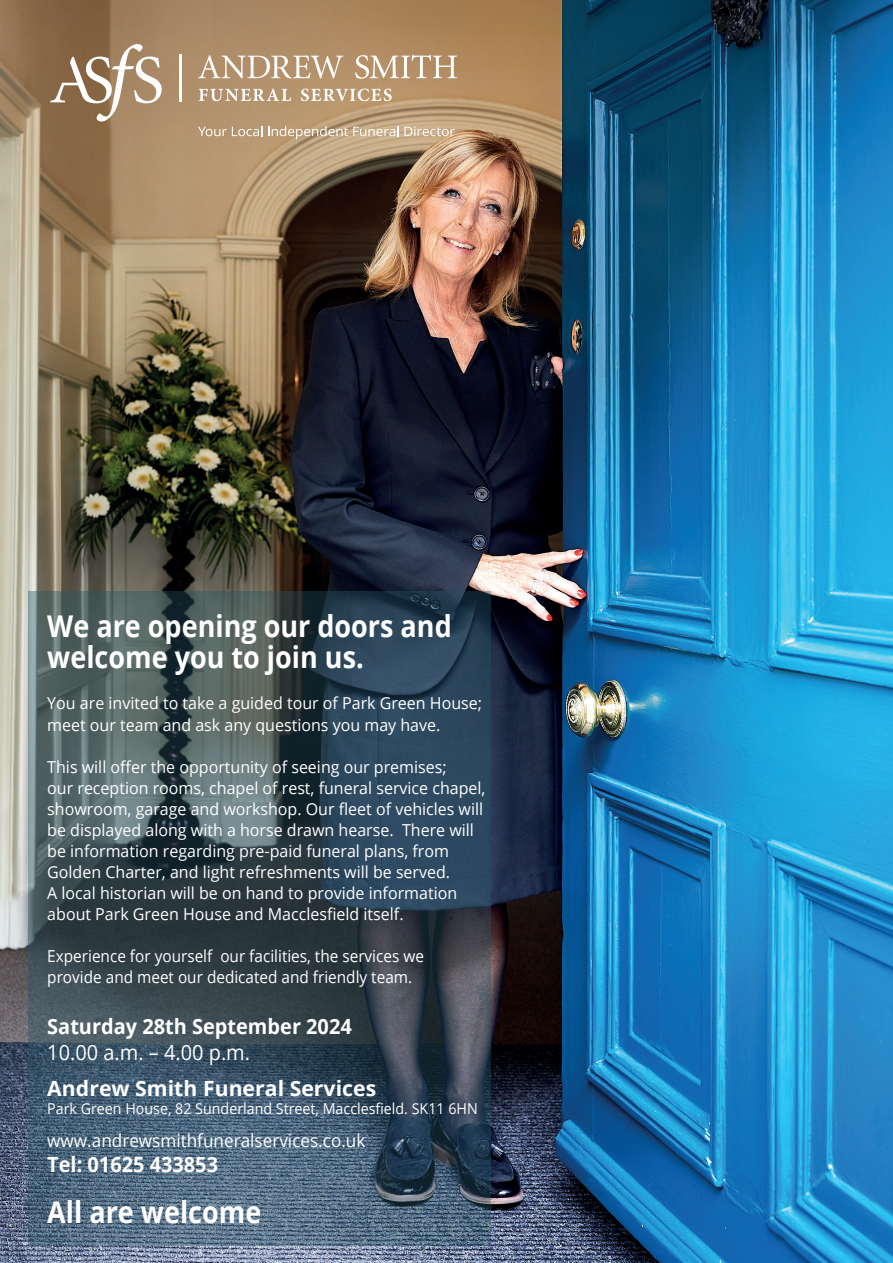
<style>
.page{position:relative;width:893px;height:1263px;background:#fff}
.page>*{position:absolute;margin:0;border:0;box-sizing:border-box;transform-origin:0 0}
.t1{font:700 30px/31.5px "Open Sans";color:#fff;scale:.9 1}
.t2{font:700 21px "Open Sans";color:#fff;scale:.95 1}
.t3{font:700 21px "Open Sans";color:#fff}
.t4{font:21px "Open Sans";color:#fff;scale:.95 1}
.t5{font:18px "Open Sans";color:#fff;scale:.95 1}
.t6{font:16.5px/21px "Open Sans";color:#fff}
.t7{font:16.5px/21px "Open Sans";color:#fff;scale:.93 1}
.t8{font:15px "Open Sans";color:#fff;scale:.95 1}
</style>
<div class="page">
<img style="left:0;top:0;width:893px;height:1263px">
<hr style="left:180px;top:55px;width:2px;height:47px;background:#fff">
<svg style="left:198px;top:55px;width:145px;height:23px"></svg>
<svg style="left:355px;top:55px;width:102px;height:24px"></svg>
<svg style="left:199px;top:89px;width:92px;height:12px"></svg>
<svg style="left:301px;top:89px;width:91px;height:12px"></svg>
<svg style="left:50px;top:44px;width:112px;height:78px"></svg>
<svg style="left:198px;top:126px;width:64px;height:10px"></svg>
<svg style="left:268px;top:126px;width:187px;height:13px;background:#cdb799"></svg>
<svg style="left:28px;top:591px;width:463px;height:655px;background:#3d515d"></svg>
<h1 class="t1" style="left:47px;top:609px;width:451px">We are opening our doors and welcome you to join us.</h1>
<p class="t6" style="left:47px;top:692px;width:436px">You are invited to take a guided tour of Park Green House; meet our team and ask any questions you may have.</p>
<p class="t6" style="left:47px;top:755px;width:440px">This will offer the opportunity of seeing our premises;<br>our reception rooms, chapel of rest, funeral service chapel, showroom, garage and workshop. Our fleet of vehicles will be displayed along with a horse drawn hearse. There will be information regarding pre-paid funeral plans, from Golden Charter, and light refreshments will be served.<br>A local historian will be on hand to provide information about Park Green House and Macclesfield itself.</p>
<p class="t7" style="left:47px;top:944px;width:406px">Experience for yourself our facilities, the services we provide and meet our dedicated and friendly team.</p>
<p class="t2" style="left:47px;top:1012px;width:322px">Saturday 28th September 2024</p>
<p class="t4" style="left:47px;top:1037px;width:215px">10.00 a.m. – 4.00 p.m.</p>
<p class="t3" style="left:47px;top:1073px;width:330px">Andrew Smith Funeral Services</p>
<p class="t8" style="left:47px;top:1098px;width:455px">Park Green House, 82 Sunderland Street, Macclesfield. SK11 6HN</p>
<p class="t5" style="left:47px;top:1128px;width:336px">www.andrewsmithfuneralservices.co.uk</p>
<p class="t2" style="left:47px;top:1149px;width:181px">Tel: 01625 433853</p>
<h1 class="t1" style="left:47px;top:1195px;width:239px">All are welcome</h1>
</div>
